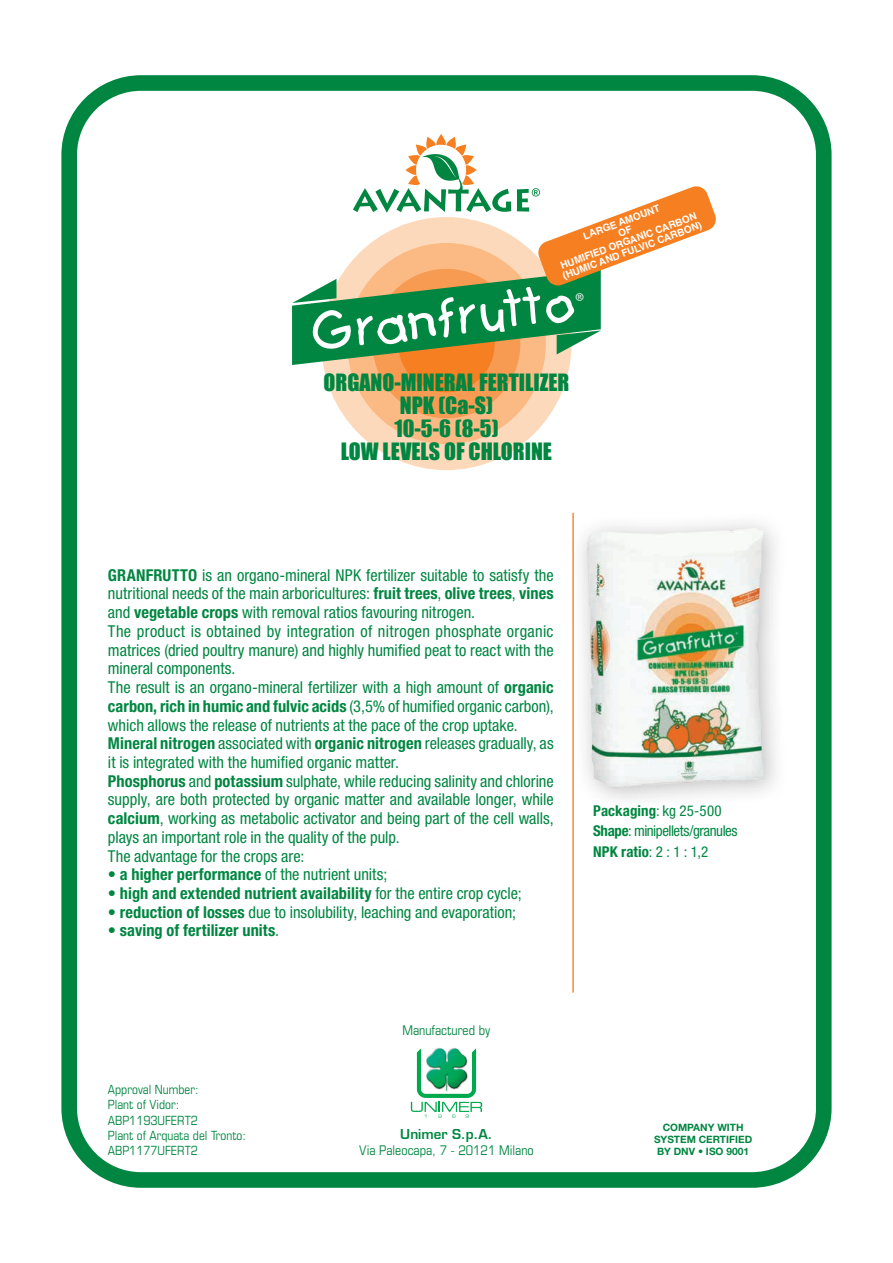
<style>
.page{position:relative;width:893px;height:1263px;background:#fff}
.page>*{position:absolute;margin:0;border:0;box-sizing:border-box;transform-origin:0 0}
.t1{font:48.3px "Kids";color:#fff}
.t2{font:21.9px/23.1px "Impact";color:#008641;text-align:center}
.t3{font:condensed 16.35px/18.8px "Helvetica Neue LT Std";color:#008641}
.t4{font:700 condensed 16.35px "Helvetica Neue LT Std";letter-spacing:.005em;color:#008641}
.t5{font:condensed 15px/20.1px "Helvetica Neue LT Std";letter-spacing:-.03em;color:#008641}
.t6{font:condensed 13.35px "Eurostile LT Std";color:#008641}
.t7{font:600 13.35px "Eurostile LT Std";color:#008641}
.t8{font:condensed 12.6px/15.1px "Eurostile LT Std";color:#008641}
.t9{font:700 10.2px/12.3px "Helvetica Neue LT Std";color:#008641;text-align:center}
.t10{font:700 10.05px/10.1px "Helvetica LT Std";color:#fff;text-align:center}
.s1{font-weight:700}
.s2{font-weight:400}
</style>
<div class="page">
<div style="left:61px;top:75px;width:771px;height:1113px;border:16px solid #008641;border-radius:72px"></div>
<div style="left:321px;top:217px;width:250px;height:253px;background:#fdd9bb;border-radius:50%"></div>
<div style="left:347px;top:243px;width:199px;height:201px;background:#fbba84;border-radius:50%"></div>
<div style="left:373px;top:269px;width:147px;height:149px;background:#f79a52;border-radius:50%"></div>
<div style="left:398px;top:295px;width:97px;height:97px;background:#f57f21;border-radius:50%"></div>
<hr style="left:572px;top:513px;width:2px;height:479px;background:#f57f21">
<div style="left:568px;top:510px;width:221px;height:302px;background:#231f20;opacity:.3"></div>
<img style="left:587px;top:513px;width:180px;height:299px">
<svg style="left:411px;top:1048px;width:71px;height:70px"></svg>
<svg style="left:292px;top:134px;width:424px;height:231px"></svg>
<p class="t10" style="left:551px;top:242px;width:149px;rotate:-20deg">LARGE AMOUNT<br>OF<br>HUMIFIED ORGANIC CARBON (HUMIC AND FULVIC CARBON)</p>
<h1 class="t1" style="left:309px;top:303px;width:268px;rotate:-6deg">Granfrutto</h1>
<h2 class="t2" style="left:324px;top:370px;width:247px">ORGANO-MINERAL FERTILIZER<br>NPK (Ca-S)<br>10-5-6 (8-5)<br>LOW LEVELS OF CHLORINE</h2>
<p class="t3" style="left:108px;top:565px;width:447px"><span class="s1">GRANFRUTTO</span> is an organo-mineral NPK fertilizer suitable to satisfy the nutritional needs of the main arboricultures: <span class="s1">fruit trees</span>, <span class="s1">olive trees</span>, <span class="s1">vines </span>and <span class="s1">vegetable crops</span> with removal ratios favouring nitrogen.<br>The product is obtained by integration of nitrogen phosphate organic matrices (dried poultry manure) and highly humified peat to react with the mineral components.<br>The result is an organo-mineral fertilizer with a high amount of <span class="s1">organic carbon, rich in humic and fulvic acids</span> (3,5% of humified organic carbon), which allows the release of nutrients at the pace of the crop uptake.<br><span class="s1">Mineral nitrogen</span> associated with <span class="s1">organic nitrogen</span> releases gradually, as it is integrated with the humified organic matter.<br><span class="s1">Phosphorus</span> and <span class="s1">potassium</span> sulphate, while reducing salinity and chlorine supply, are both protected by organic matter and available longer, while <span class="s1">calcium</span>, working as metabolic activator and being part of the cell walls, plays an important role in the quality of the pulp.<br>The advantage for the crops are:</p>
<p class="t3" style="left:108px;top:865px;width:281px">• <span class="s1">a higher performance</span> of the nutrient units;</p>
<p class="t4" style="left:108px;top:883px;width:415px"><span class="s2">•</span> high and extended nutrient availability <span class="s2">for the entire crop cycle;</span></p>
<p class="t3" style="left:108px;top:902px;width:410px">• <span class="s1">reduction of losses</span> due to insolubility, leaching and evaporation;</p>
<p class="t4" style="left:108px;top:921px;width:173px"><span class="s2">•</span> saving of fertilizer units<span class="s2">.</span></p>
<p class="t8" style="left:108px;top:1082px;width:140px">Approval Number:<br>Plant of Vidor:<br>ABP1193UFERT2<br>Plant of Arquata del Tronto:<br>ABP1177UFERT2</p>
<p class="t6" style="left:402px;top:1022px;width:89px">Manufactured by</p>
<p class="t7" style="left:400px;top:1126px;width:94px">Unimer S.p.A.</p>
<p class="t6" style="left:359px;top:1142px;width:176px">Via Paleocapa, 7 - 20121 Milano</p>
<p class="t5" style="left:593px;top:801px;width:146px"><span class="s1">Packaging</span>: kg 25-500<br><span class="s1">Shape</span>: minipellets/granules<br><span class="s1">NPK ratio</span>: 2 : 1 : 1,2</p>
<p class="t9" style="left:654px;top:1120px;width:100px">COMPANY WITH<br>SYSTEM CERTIFIED<br>BY DNV • ISO 9001</p>
</div>
